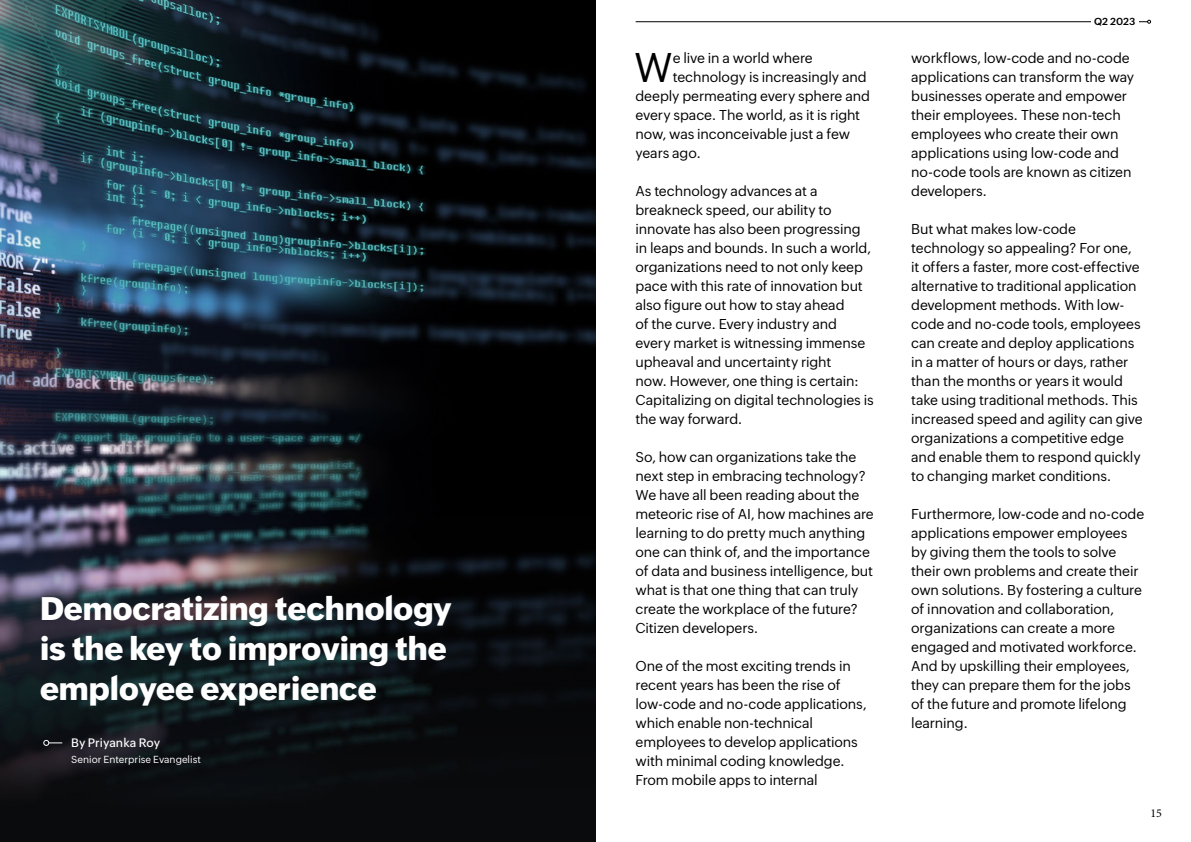
<style>
.page{position:relative;width:1191px;height:842px;background:#fff}
.page>*{position:absolute;margin:0;border:0;box-sizing:border-box;transform-origin:0 0}
.t1{font:40.6px "Zoho Puvi";color:#000}
.t2{font:800 32px/40px "Zoho Puvi";color:#fff}
.t3{font:14px/19px "Zoho Puvi";letter-spacing:-.01em;color:#000}
.t4{font:500 12px "Zoho Puvi";color:#fff}
.t5{font:12px "Minion Pro";color:#000}
.t6{font:10px "Zoho Puvi";color:#fff}
.t7{font:600 10px "Zoho Puvi";color:#000}
</style>
<div class="page">
<img style="left:0;top:0;width:595px;height:842px">
<svg style="left:43px;top:740px;width:19px;height:6px"></svg>
<hr style="left:635px;top:21px;width:512px;height:1px;background:#000">
<div style="left:1091px;top:18px;width:47px;height:8px;background:#fff"></div>
<h2 class="t2" style="left:40px;top:585px;width:413px">Democratizing technology is the key to improving the employee experience</h2>
<p class="t4" style="left:71px;top:734px;width:90px">By Priyanka Roy</p>
<p class="t6" style="left:71px;top:752px;width:131px">Senior Enterprise Evangelist</p>
<h1 class="t1" style="left:634px;top:37px;width:40px">W</h1>
<p class="t3" style="left:673px;top:47px;width:141px">e live in a world where</p>
<p class="t3" style="left:673px;top:66px;width:195px">technology is increasingly and</p>
<p class="t3" style="left:635px;top:85px;width:236px">deeply permeating every sphere and</p>
<p class="t3" style="left:635px;top:104px;width:226px">every space. The world, as it is right</p>
<p class="t3" style="left:635px;top:123px;width:216px">now, was inconceivable just a few</p>
<p class="t3" style="left:635px;top:142px;width:67px">years ago.</p>
<p class="t3" style="left:635px;top:180px;width:240px">As technology advances at a breakneck speed, our ability to innovate has also been progressing in leaps and bounds. In such a world, organizations need to not only keep pace with this rate of innovation but also figure out how to stay ahead<br>of the curve. Every industry and every market is witnessing immense upheaval and uncertainty right<br>now. However, one thing is certain:<br>Capitalizing on digital technologies is the way forward.</p>
<p class="t3" style="left:635px;top:446px;width:240px">So, how can organizations take the next step in embracing technology?<br>We have all been reading about the meteoric rise of AI, how machines are learning to do pretty much anything one can think of, and the importance of data and business intelligence, but what is that one thing that can truly create the workplace of the future?<br>Citizen developers.</p>
<p class="t3" style="left:635px;top:655px;width:232px">One of the most exciting trends in recent years has been the rise of low-code and no-code applications, which enable non-technical employees to develop applications with minimal coding knowledge.<br>From mobile apps to internal</p>
<p class="t7" style="left:1094px;top:13px;width:43px">Q2 2023</p>
<p class="t3" style="left:911px;top:47px;width:224px">workflows, low-code and no-code applications can transform the way businesses operate and empower their employees. These non-tech employees who create their own applications using low-code and no-code tools are known as citizen developers.</p>
<p class="t3" style="left:911px;top:218px;width:233px">But what makes low-code technology so appealing? For one, it offers a faster, more cost-effective alternative to traditional application development methods. With low&shy;code and no-code tools, employees can create and deploy applications in a matter of hours or days, rather than the months or years it would take using traditional methods. This increased speed and agility can give organizations a competitive edge and enable them to respond quickly to changing market conditions.</p>
<p class="t3" style="left:911px;top:503px;width:234px">Furthermore, low-code and no-code applications empower employees by giving them the tools to solve their own problems and create their own solutions. By fostering a culture of innovation and collaboration, organizations can create a more engaged and motivated workforce.<br>And by upskilling their employees, they can prepare them for the jobs of the future and promote lifelong learning.</p>
<p class="t5" style="left:1150px;top:805px;width:13px">15</p>
</div>
